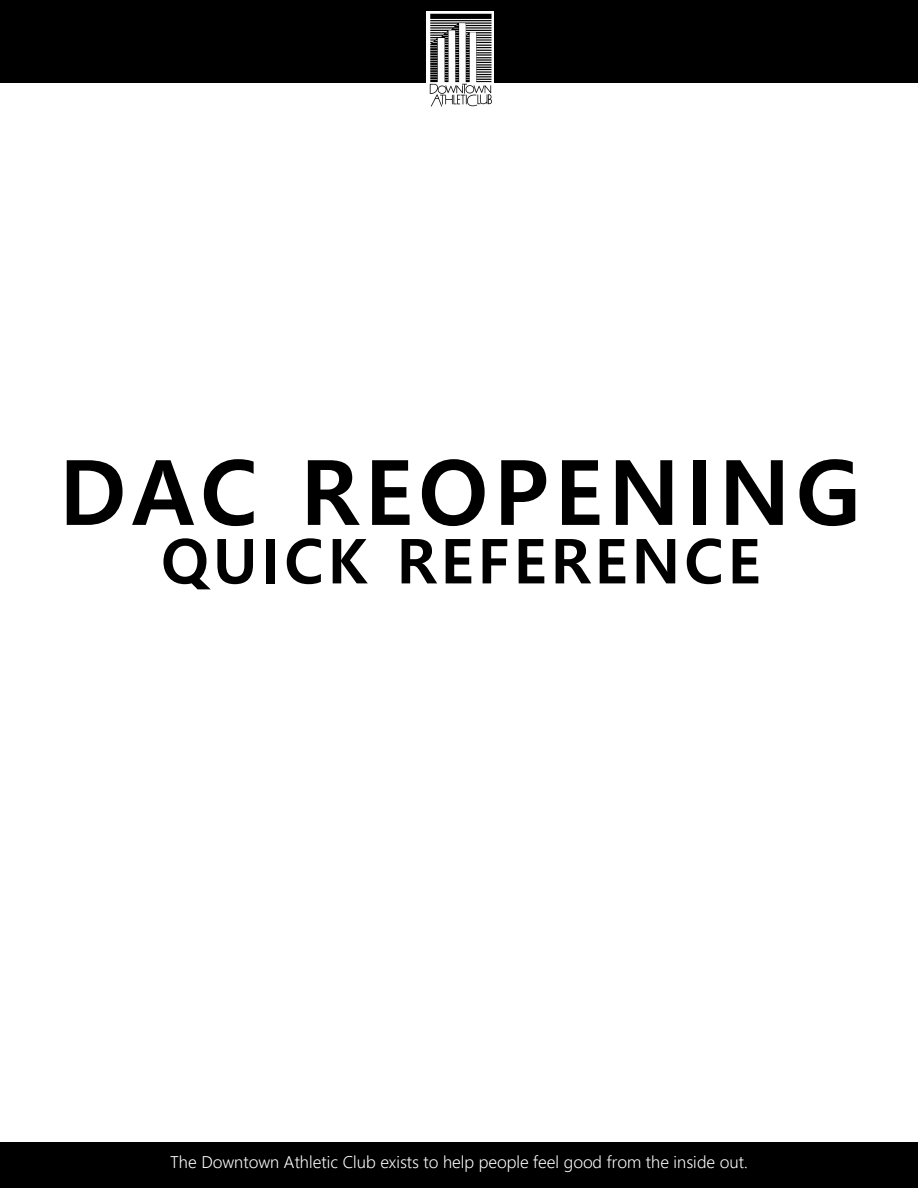
<style>
.page{position:relative;width:918px;height:1188px;background:#fff}
.page>*{position:absolute;margin:0;border:0;box-sizing:border-box;transform-origin:0 0}
.t1{font:700 90px "Malgun Gothic";letter-spacing:.06em;color:#000}
.t2{font:700 61.8px "Malgun Gothic";letter-spacing:.06em;color:#000}
.t3{font:300 16.5px "Malgun Gothic";color:#fff}
</style>
<div class="page">
<div style="left:0;top:0;width:918px;height:83px;background:#000"></div>
<div style="left:426px;top:11px;width:68px;height:101px;background:#fff"></div>
<img style="left:429px;top:13px;width:63px;height:94px">
<div style="left:0;top:1143px;width:918px;height:45px;background:#000"></div>
<p class="t1" style="left:59px;top:427px;width:803px">DAC REOPENING</p>
<p class="t2" style="left:161px;top:516px;width:601px">QUICK REFERENCE</p>
<p class="t3" style="left:170px;top:1150px;width:579px">The Downtown Athletic Club exists to help people feel good from the inside out.</p>
</div>
